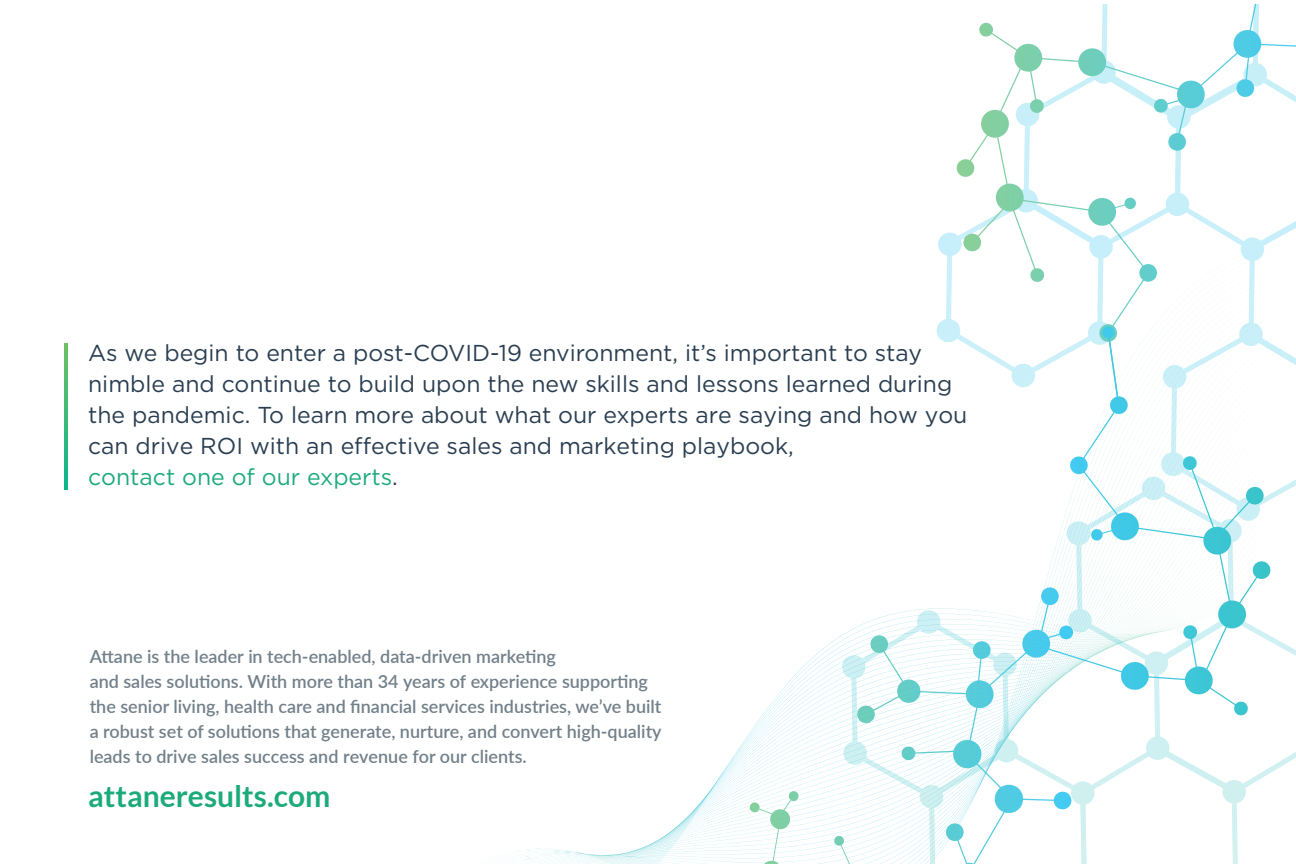
<style>
.page{position:relative;width:1296px;height:864px;background:#fff}
.page>*{position:absolute;margin:0;border:0;box-sizing:border-box;transform-origin:0 0}
.t1{font:700 30px "Lato";color:#1daa7b}
.t2{font:23px/31px "Gotham";color:#2a3e51}
.t3{font:600 18px/25px "Lato";color:#72808a}
.s1{color:#1daa7b}
</style>
<div class="page">
<svg style="left:513px;top:635px;width:329px;height:229px"></svg>
<svg style="left:842px;top:5px;width:454px;height:859px"></svg>
<svg style="left:856px;top:332px;width:373px;height:532px"></svg>
<svg style="left:64px;top:343px;width:3px;height:147px"></svg>
<p class="t2" style="left:88px;top:337px;width:881px">As we begin to enter a post-COVID-19 environment, it’s important to stay nimble and continue to build upon the new skills and lessons learned during the pandemic. To learn more about what our experts are saying and how you can drive ROI with an effective sales and marketing playbook,<br><span class="s1">contact one of our experts</span>.</p>
<p class="t3" style="left:90px;top:644px;width:573px">Attane is the leader in tech-enabled, data-driven marketing<br>and sales solutions. With more than 34 years of experience supporting the senior living, health care and financial services industries, we’ve built a robust set of solutions that generate, nurture, and convert high-quality leads to drive sales success and revenue for our clients.</p>
<h1 class="t1" style="left:88px;top:779px;width:244px">attaneresults.com</h1>
</div>
